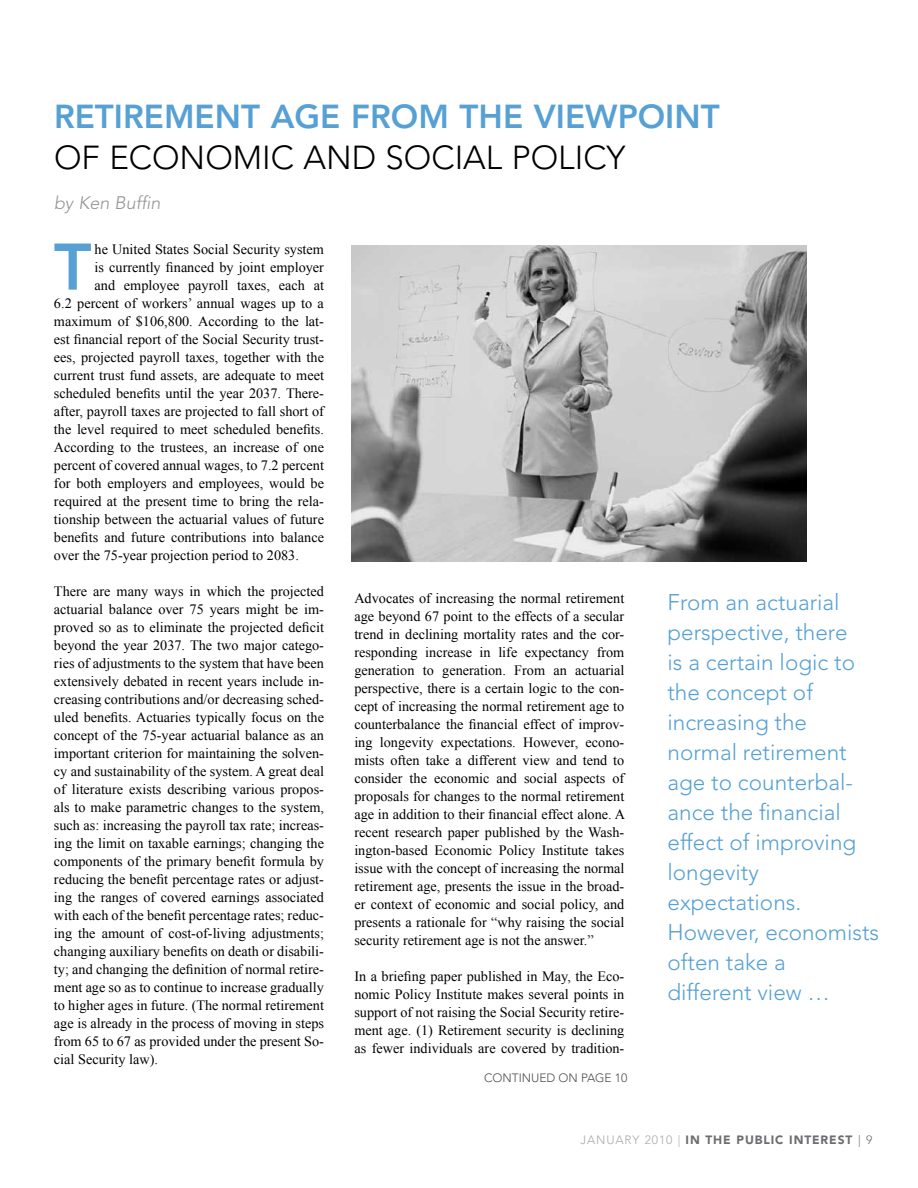
<style>
.page{position:relative;width:918px;height:1188px;background:#fff}
.page>*{position:absolute;margin:0;border:0;box-sizing:border-box;transform-origin:0 0}
.t1{font:800 65.1px "Avenir";color:#56a0d3}
.t2{font:800 33px "Avenir";color:#56a0d3}
.t3{font:300 33px "Avenir";color:#000}
.t4{font:300 22.5px/30px "Avenir";color:#56a0d3}
.t5{font:italic 300 18px "Avenir";color:#939598}
.t6{font:14.25px/18px "Times New Roman";color:#000;text-align:justify}
.t7{font:900 12px "Avenir";letter-spacing:.075em;color:#6d6e71}
.t8{font:300 12px "Avenir";color:#4d4d4f}
.s1{font-weight:300;color:#a7a9ac}
.s2{font-weight:300}
</style>
<div class="page">
<img style="left:351px;top:245px;width:455px;height:317px">
<h2 class="t2" style="left:54px;top:97px;width:667px">RETIREMENT AGE FROM THE VIEWPOINT</h2>
<h2 class="t3" style="left:54px;top:138px;width:573px">OF ECONOM IC AND SOCIAL POLICY</h2>
<p class="t5" style="left:54px;top:192px;width:108px">by Ken Buffin</p>
<h1 class="t1" style="left:54px;top:229px;width:39px">T</h1>
<p class="t6" style="left:95px;top:240px;width:231px">he United States Social Security system</p>
<p class="t6" style="left:95px;top:258px;width:231px">is currently financed by joint employer</p>
<p class="t6" style="left:95px;top:276px;width:231px">and employee payroll taxes, each at</p>
<p class="t6" style="left:54px;top:294px;width:271px">6.2 percent of workers’ annual wages up to a</p>
<p class="t6" style="left:54px;top:312px;width:271px">maximum of $106,800. According to the lat-</p>
<p class="t6" style="left:54px;top:330px;width:271px">est financial report of the Social Security trust-</p>
<p class="t6" style="left:54px;top:348px;width:272px">ees, projected payroll taxes, together with the</p>
<p class="t6" style="left:54px;top:366px;width:272px">current trust fund assets, are adequate to meet</p>
<p class="t6" style="left:54px;top:384px;width:272px">scheduled benefits until the year 2037. There-</p>
<p class="t6" style="left:54px;top:402px;width:271px">after, payroll taxes are projected to fall short of</p>
<p class="t6" style="left:54px;top:420px;width:272px">the level required to meet scheduled benefits.</p>
<p class="t6" style="left:54px;top:438px;width:272px">According to the trustees, an increase of one</p>
<p class="t6" style="left:54px;top:456px;width:272px">percent of covered annual wages, to 7.2 percent</p>
<p class="t6" style="left:54px;top:474px;width:272px">for both employers and employees, would be</p>
<p class="t6" style="left:54px;top:492px;width:272px">required at the present time to bring the rela-</p>
<p class="t6" style="left:54px;top:510px;width:272px">tionship between the actuarial values of future</p>
<p class="t6" style="left:54px;top:528px;width:272px">benefits and future contributions into balance</p>
<p class="t6" style="left:54px;top:546px;width:246px">over the 75-year projection period to 2083.</p>
<p class="t6" style="left:54px;top:582px;width:272px">There are many ways in which the projected actuarial balance over 75 years might be im&shy;proved so as to eliminate the projected deficit beyond the year 2037. The two major catego&shy;ries of adjustments to the system that have been extensively debated in recent years include in&shy;creasing contributions and/or decreasing sched&shy;uled benefits. Actuaries typically focus on the concept of the 75-year actuarial balance as an important criterion for maintaining the solven&shy;cy and sustainability of the system. A great deal of literature exists describing various propos&shy;als to make parametric changes to the system, such as: increasing the payroll tax rate; increas&shy;ing the limit on taxable earnings; changing the components of the primary benefit formula by reducing the benefit percentage rates or adjust&shy;ing the ranges of covered earnings associated with each of the benefit percentage rates; reduc&shy;ing the amount of cost-of-living adjustments; changing auxiliary benefits on death or disabili&shy;ty; and changing the definition of normal retire&shy;ment age so as to continue to increase gradually to higher ages in future. (The normal retirement age is already in the process of moving in steps from 65 to 67 as provided under the present So&shy;cial Security law).</p>
<p class="t6" style="left:354px;top:589px;width:272px">Advocates of increasing the normal retirement age beyond 67 point to the effects of a secular trend in declining mortality rates and the cor&shy;responding increase in life expectancy from generation to generation. From an actuarial perspective, there is a certain logic to the con&shy;cept of increasing the normal retirement age to counterbalance the financial effect of improv&shy;ing longevity expectations. However, econo&shy;mists often take a different view and tend to consider the economic and social aspects of proposals for changes to the normal retirement age in addition to their financial effect alone. A recent research paper published by the Wash&shy;ington-based Economic Policy Institute takes issue with the concept of increasing the normal retirement age, presents the issue in the broad&shy;er context of economic and social policy, and presents a rationale for “why raising the social security retirement age is not the answer.”</p>
<p class="t4" style="left:668px;top:587px;width:213px">From an actuarial perspective, there<br>is a certain logic to the concept of increasing the normal retirement age to counterbal&shy;ance the financial effect of improving longevity expectations.<br>H owever, economists often take a<br>different view …</p>
<p class="t6" style="left:354px;top:967px;width:272px">In a briefing paper published in May, the Eco&shy;nomic Policy Institute makes several points in support of not raising the Social Security retire&shy;ment age. (1) Retirement security is declining as fewer individuals are covered by tradition-</p>
<p class="t8" style="left:484px;top:1070px;width:145px">CONTINUED ON PAGE 10</p>
<p class="t7" style="left:580px;top:1132px;width:293px"><span class="s1">JANUARY 2010 |</span> IN THE PUBLIC INTEREST <span class="s2">| 9</span></p>
</div>
